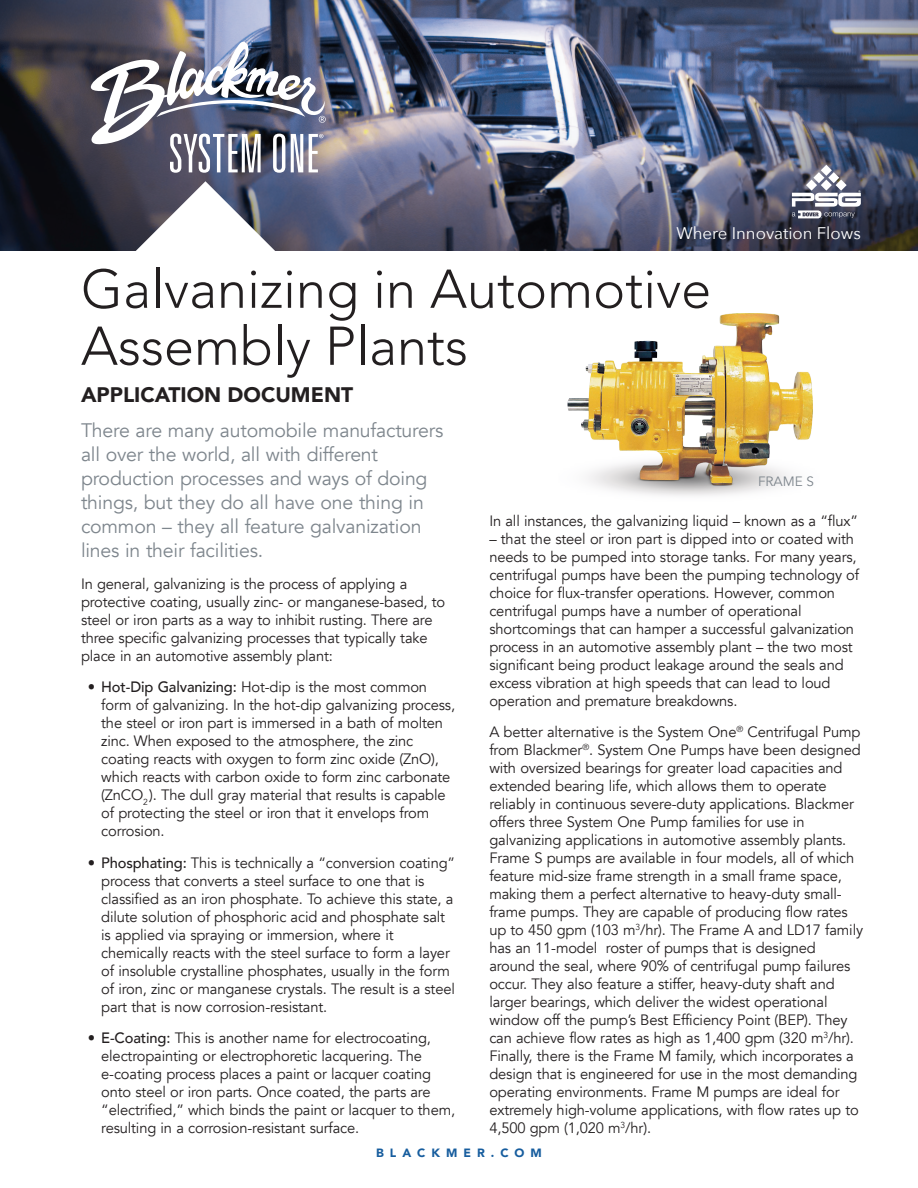
<style>
.page{position:relative;width:918px;height:1188px;background:#fff}
.page>*{position:absolute;margin:0;border:0;box-sizing:border-box;transform-origin:0 0}
.t1{font:300 54px/57px "Avenir";color:#231f20}
.t2{font:900 21px "Avenir";color:#231f20}
.t3{font:19.5px/24px "Avenir";letter-spacing:-.01em;color:#7e868d}
.t4{font:16.8px "Avenir Next";color:#fff}
.t5{font:15px/18px "Avenir";letter-spacing:-.01em;color:#231f20}
.t6{font:13.5px "Avenir";color:#7e868d}
.t7{font:900 12px "Avenir";letter-spacing:.5em;color:#175d9e}
.s1{font-weight:500}
</style>
<div class="page">
<img style="left:0;top:0;width:918px;height:250px">
<svg style="left:113px;top:181px;width:187px;height:70px"></svg>
<img style="left:567px;top:313px;width:246px;height:183px">
<svg style="left:792px;top:165px;width:69px;height:53px"></svg>
<img style="left:89px;top:40px;width:237px;height:133px">
<p class="t4" style="left:676px;top:219px;width:186px">Where Innovation Flows</p>
<h1 class="t1" style="left:81px;top:261px;width:632px">Galvanizing in Automotive<br>Assembly Plants</h1>
<h2 class="t2" style="left:81px;top:377px;width:274px">APPLICATION DOCUMENT</h2>
<h3 class="t3" style="left:81px;top:419px;width:364px">There are many automobile manufacturers all over the world, all with different production processes and ways of doing things, but they do all have one thing in common – they all feature galvanization lines in their facilities.</h3>
<p class="t5" style="left:81px;top:575px;width:366px">In general, galvanizing is the process of applying a protective coating, usually zinc- or manganese-based, to steel or iron parts as a way to inhibit rusting. There are three specific galvanizing processes that typically take place in an automotive assembly plant:</p>
<p class="t5" style="left:101px;top:678px;width:355px;text-indent:-13px"><span class="s1">• Hot-Dip Galvanizing:</span> Hot-dip is the most common form of galvanizing. In the hot-dip galvanizing process, the steel or iron part is immersed in a bath of molten zinc. When exposed to the atmosphere, the zinc coating reacts with oxygen to form zinc oxide (ZnO), which reacts with carbon oxide to form zinc carbonate (ZnCO<sub>2</sub>). The dull gray material that results is capable of protecting the steel or iron that it envelops from corrosion.</p>
<p class="t5" style="left:101px;top:854px;width:355px;text-indent:-13px"><span class="s1">• Phosphating:</span> This is technically a “conversion coating” process that converts a steel surface to one that is classified as an iron phosphate. To achieve this state, a dilute solution of phosphoric acid and phosphate salt is applied via spraying or immersion, where it chemically reacts with the steel surface to form a layer of insoluble crystalline phosphates, usually in the form of iron, zinc or manganese crystals. The result is a steel part that is now corrosion-resistant.</p>
<p class="t5" style="left:101px;top:1029px;width:355px;text-indent:-13px"><span class="s1">• E-Coating:</span> This is another name for electrocoating, electropainting or electrophoretic lacquering. The e-coating process places a paint or lacquer coating onto steel or iron parts. Once coated, the parts are “electrified,” which binds the paint or lacquer to them, resulting in a corrosion-resistant surface.</p>
<p class="t6" style="left:758px;top:473px;width:58px">FRAME S</p>
<p class="t5" style="left:489px;top:512px;width:370px">In all instances, the galvanizing liquid – known as a “flux”</p>
<p class="t5" style="left:489px;top:530px;width:371px">– that the steel or iron part is dipped into or coated with needs to be pumped into storage tanks. For many years, centrifugal pumps have been the pumping technology of choice for flux-transfer operations. However, common centrifugal pumps have a number of operational shortcomings that can hamper a successful galvanization process in an automotive assembly plant – the two most significant being product leakage around the seals and excess vibration at high speeds that can lead to loud operation and premature breakdowns.</p>
<p class="t5" style="left:489px;top:723px;width:375px">A better alternative is the System One<sup>®</sup> Centrifugal Pump from Blackmer<sup>®</sup>. System One Pumps have been designed with oversized bearings for greater load capacities and extended bearing life, which allows them to operate reliably in continuous severe-duty applications. Blackmer offers three System One Pump families for use in galvanizing applications in automotive assembly plants.<br>Frame S pumps are available in four models, all of which feature mid-size frame strength in a small frame space, making them a perfect alternative to heavy-duty small&shy;frame pumps. They are capable of producing flow rates up to 450 gpm (103 m<sup>3</sup>/hr). The Frame A and LD17 family has an 11-model roster of pumps that is designed around the seal, where 90% of centrifugal pump failures occur. They also feature a stiffer, heavy-duty shaft and larger bearings, which deliver the widest operational window off the pump’s Best Efficiency Point (BEP). They can achieve flow rates as high as 1,400 gpm (320 m<sup>3</sup>/hr).<br>Finally, there is the Frame M family, which incorporates a design that is engineered for use in the most demanding operating environments. Frame M pumps are ideal for extremely high-volume applications, with flow rates up to 4,500 gpm (1,020 m<sup>3</sup>/hr).</p>
<p class="t7" style="left:376px;top:1143px;width:167px">BLACKMER.COM</p>
</div>
